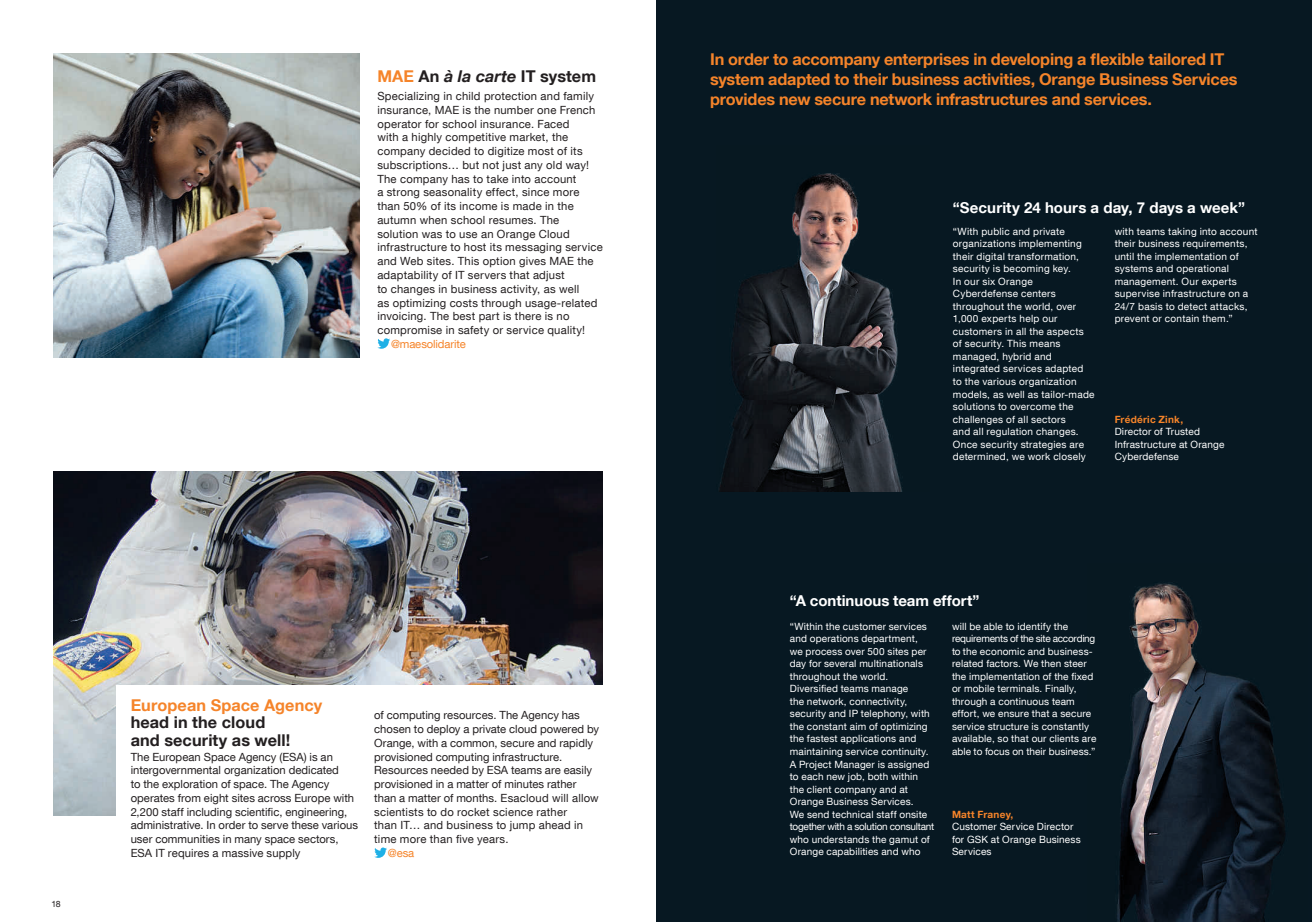
<style>
.page{position:relative;width:1312px;height:922px;background:#fff}
.page>*{position:absolute;margin:0;border:0;box-sizing:border-box;transform-origin:0 0}
.t1{font:700 16.25px/20px "Helvetica Neue LT Com";letter-spacing:-.01em;color:#f5842a}
.t2{font:700 16.25px/17.5px "Helvetica Neue LT Com";letter-spacing:.005em;color:#231f20}
.t3{font:700 15px "Helvetica Neue LT Com";letter-spacing:.005em;color:#fff}
.t4{font:11.25px/13.8px "Helvetica Neue LT Com";letter-spacing:.015em;color:#231f20}
.t5{font:11.25px "Helvetica Neue LT Com";letter-spacing:-.01em;color:#f5842a}
.t6{font:10px/12.5px "Helvetica Neue LT Com";letter-spacing:.02em;color:#fff}
.t7{font:700 10px "Helvetica Neue LT Com";letter-spacing:.025em;color:#f5842a}
.t8{font:8.75px "Helvetica Neue LT Com";color:#231f20}
.s1{color:#f5842a}
.s2{font-style:italic}
</style>
<div class="page">
<div style="left:656px;top:0;width:655px;height:921px;background:#071822"></div>
<img style="left:1117px;top:583px;width:168px;height:338px">
<svg style="left:1250px;top:900px;width:8px;height:6px"></svg>
<svg style="left:377px;top:338px;width:13px;height:10px"></svg>
<img style="left:53px;top:53px;width:306px;height:304px">
<img style="left:53px;top:471px;width:549px;height:344px">
<div style="left:116px;top:684px;width:486px;height:187px;background:#fff"></div>
<svg style="left:374px;top:847px;width:13px;height:10px"></svg>
<img style="left:719px;top:173px;width:183px;height:318px">
<h1 class="t2" style="left:377px;top:69px;width:220px"><span class="s1">MAE</span> An <span class="s2">à la carte</span> IT system</h1>
<p class="t4" style="left:377px;top:90px;width:227px">Specializing in child protection and family insurance, MAE is the number one French operator for school insurance. Faced<br>with a highly competitive market, the company decided to digitize most of its subscriptions… but not just any old way!<br>The company has to take into account<br>a strong seasonality effect, since more than 50% of its income is made in the autumn when school resumes. The solution was to use an Orange Cloud infrastructure to host its messaging service and Web sites. This option gives MAE the adaptability of IT servers that adjust<br>to changes in business activity, as well<br>as optimizing costs through usage-related invoicing. The best part is there is no compromise in safety or service quality!</p>
<p class="t5" style="left:391px;top:339px;width:76px">@maesolidarite</p>
<p class="t8" style="left:51px;top:900px;width:11px">18</p>
<h1 class="t1" style="left:131px;top:696px;width:193px">European Space Agency</h1>
<h1 class="t2" style="left:131px;top:714px;width:161px">head in the cloud and security as well!</h1>
<p class="t4" style="left:131px;top:750px;width:229px">The European Space Agency (ESA) is an intergovernmental organization dedicated<br>to the exploration of space. The Agency operates from eight sites across Europe with 2,200 staff including scientific, engineering, administrative. In order to serve these various user communities in many space sectors, ESA IT requires a massive supply</p>
<p class="t4" style="left:374px;top:709px;width:226px">of computing resources. The Agency has chosen to deploy a private cloud powered by Orange, with a common, secure and rapidly provisioned computing infrastructure.<br>Resources needed by ESA teams are easily provisioned in a matter of minutes rather than a matter of months. Esacloud will allow scientists to do rocket science rather<br>than IT… and business to jump ahead in time more than five years.</p>
<p class="t5" style="left:388px;top:848px;width:28px">@esa</p>
<h1 class="t1" style="left:710px;top:50px;width:529px">In order to accompany enterprises in developing a flexible tailored IT system adapted to their business activities, Orange Business Services provides new secure network infrastructures and services.</h1>
<h2 class="t3" style="left:952px;top:202px;width:293px">“Security 24 hours a day, 7 days a week”</h2>
<p class="t6" style="left:952px;top:226px;width:143px">“With public and private organizations implementing their digital transformation, security is becoming key.<br>In our six Orange<br>Cyberdefense centers throughout the world, over<br>1,000 experts help our customers in all the aspects of security. This means managed, hybrid and integrated services adapted to the various organization models, as well as tailor-made solutions to overcome the challenges of all sectors<br>and all regulation changes.<br>Once security strategies are determined, we work closely</p>
<p class="t6" style="left:1114px;top:226px;width:144px">with teams taking into account their business requirements, until the implementation of systems and operational management. Our experts supervise infrastructure on a<br>24/7 basis to detect attacks, prevent or contain them.”</p>
<p class="t7" style="left:1114px;top:415px;width:70px">Frédéric Zink,</p>
<p class="t6" style="left:1114px;top:426px;width:111px">Director of Trusted<br>Infrastructure at Orange<br>Cyberdefense</p>
<h2 class="t3" style="left:789px;top:595px;width:191px">“A continuous team effort”</h2>
<p class="t6" style="left:789px;top:621px;width:146px">“Within the customer services and operations department,<br>we process over 500 sites per day for several multinationals throughout the world.<br>Diversified teams manage<br>the network, connectivity, security and IP telephony, with the constant aim of optimizing the fastest applications and maintaining service continuity.<br>A Project Manager is assigned to each new job, both within the client company and at<br>Orange Business Services.<br>We send technical staff onsite together with a solution consultant who understands the gamut of<br>Orange capabilities and who</p>
<p class="t6" style="left:951px;top:621px;width:146px">will be able to identify the requirements of the site according to the economic and business&shy;related factors. We then steer the implementation of the fixed or mobile terminals. Finally, through a continuous team effort, we ensure that a secure service structure is constantly available, so that our clients are able to focus on their business.”</p>
<p class="t7" style="left:951px;top:810px;width:63px">Matt Franey,</p>
<p class="t6" style="left:951px;top:821px;width:130px">Customer Service Director for GSK at Orange Business<br>Services</p>
</div>
